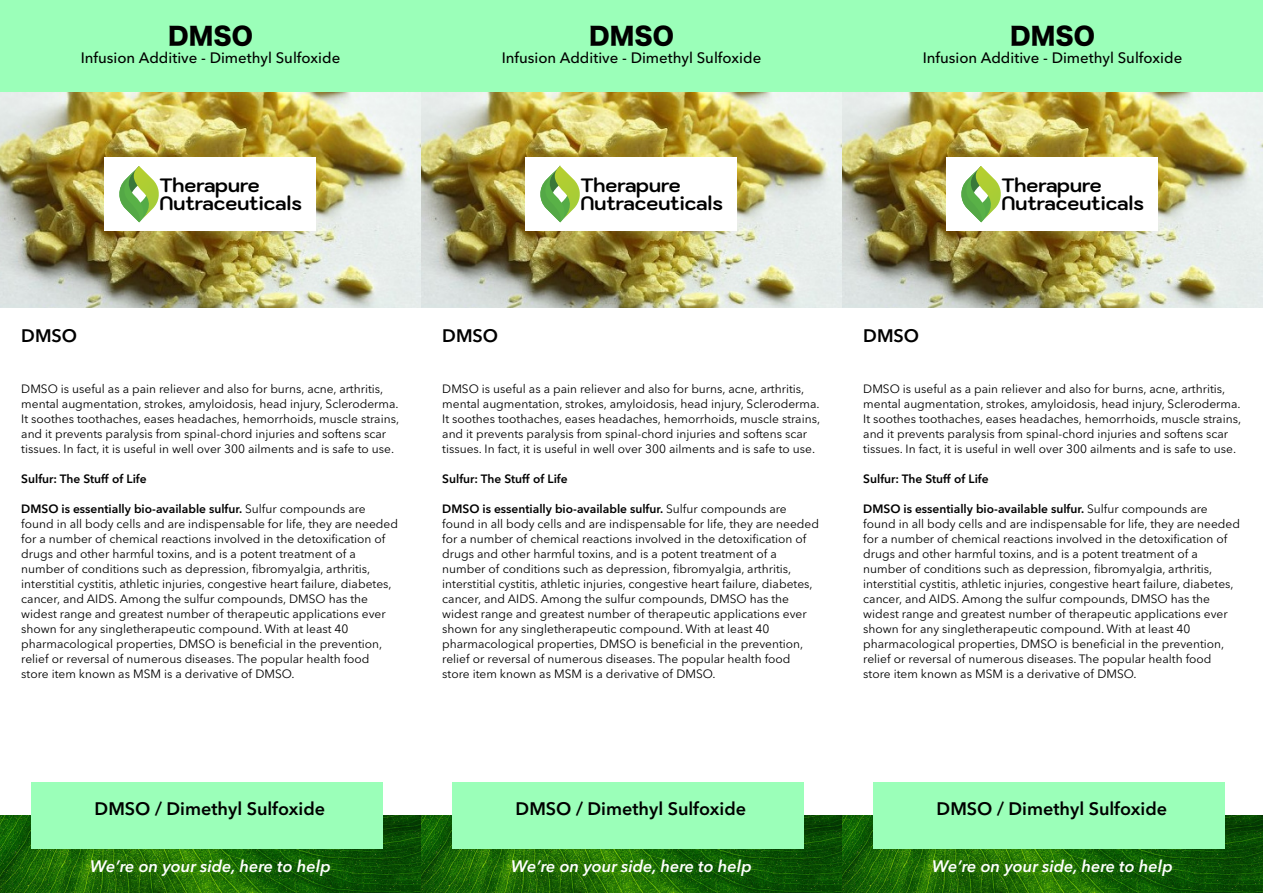
<style>
.page{position:relative;width:1263px;height:893px;background:#fff}
.page>*{position:absolute;margin:0;border:0;box-sizing:border-box;transform-origin:0 0}
.t1{font:24px "Hiragino Sans W8";color:#000}
.t2{font:700 19.35px/18.1px "Kodchasan";color:#000}
.t3{font:600 18px "Avenir Next LT Pro";color:#000}
.t4{font:italic 600 16.5px "Avenir Next LT Pro";color:#fff}
.t5{font:500 15px "Avenir Next LT Pro";color:#000}
.t6{font:12px/15px "Avenir Next LT Pro";color:#000}
.t7{font:600 12px "Avenir Next LT Pro";color:#000}
.s1{font-weight:600}
</style>
<div class="page">
<img style="left:0;top:92px;width:1263px;height:216px">
<div style="left:0;top:0;width:421px;height:92px;background:#9bffb9"></div>
<div style="left:105px;top:157px;width:211px;height:74px;background:#fff"></div>
<svg style="left:119px;top:166px;width:40px;height:56px"></svg>
<img style="left:0;top:816px;width:1263px;height:77px">
<div style="left:31px;top:783px;width:352px;height:66px;background:#9bffb9"></div>
<div style="left:421px;top:0;width:421px;height:92px;background:#9bffb9"></div>
<div style="left:526px;top:157px;width:211px;height:74px;background:#fff"></div>
<svg style="left:540px;top:166px;width:40px;height:56px"></svg>
<div style="left:452px;top:783px;width:352px;height:66px;background:#9bffb9"></div>
<div style="left:842px;top:0;width:421px;height:92px;background:#9bffb9"></div>
<div style="left:947px;top:157px;width:211px;height:74px;background:#fff"></div>
<svg style="left:961px;top:166px;width:40px;height:56px"></svg>
<div style="left:873px;top:783px;width:352px;height:66px;background:#9bffb9"></div>
<p class="t1" style="left:168px;top:23px;width:86px">DMSO</p>
<p class="t1" style="left:589px;top:23px;width:86px">DMSO</p>
<p class="t1" style="left:1010px;top:23px;width:86px">DMSO</p>
<p class="t5" style="left:81px;top:48px;width:261px">Infusion Additive - Dimethyl Sulfoxide</p>
<p class="t5" style="left:502px;top:48px;width:261px">Infusion Additive - Dimethyl Sulfoxide</p>
<p class="t5" style="left:923px;top:48px;width:261px">Infusion Additive - Dimethyl Sulfoxide</p>
<p class="t2" style="left:159px;top:176px;width:144px">Therapure<br>Nutraceuticals</p>
<p class="t2" style="left:580px;top:176px;width:144px">Therapure<br>Nutraceuticals</p>
<p class="t2" style="left:1001px;top:176px;width:144px">Therapure<br>Nutraceuticals</p>
<p class="t3" style="left:21px;top:325px;width:57px">DMSO</p>
<p class="t6" style="left:21px;top:381px;width:379px">DMSO is useful as a pain reliever and also for burns, acne, arthritis, mental augmentation, strokes, amyloidosis, head injury, Scleroderma.<br>It soothes toothaches, eases headaches, hemorrhoids, muscle strains, and it prevents paralysis from spinal-chord injuries and softens scar tissues. In fact, it is useful in well over 300 ailments and is safe to use.</p>
<p class="t7" style="left:21px;top:471px;width:127px">Sulfur: The Stuff of Life</p>
<p class="t6" style="left:21px;top:501px;width:378px"><span class="s1">DMSO is essentially bio-available sulfur.</span> Sulfur compounds are found in all body cells and are indispensable for life, they are needed for a number of chemical reactions involved in the detoxification of drugs and other harmful toxins, and is a potent treatment of a number of conditions such as depression, fibromyalgia, arthritis, interstitial cystitis, athletic injuries, congestive heart failure, diabetes, cancer, and AIDS. Among the sulfur compounds, DMSO has the widest range and greatest number of therapeutic applications ever shown for any singletherapeutic compound. With at least 40 pharmacological properties, DMSO is beneficial in the prevention, relief or reversal of numerous diseases. The popular health food store item known as MSM is a derivative of DMSO.</p>
<p class="t3" style="left:442px;top:325px;width:57px">DMSO</p>
<p class="t6" style="left:442px;top:381px;width:379px">DMSO is useful as a pain reliever and also for burns, acne, arthritis, mental augmentation, strokes, amyloidosis, head injury, Scleroderma.<br>It soothes toothaches, eases headaches, hemorrhoids, muscle strains, and it prevents paralysis from spinal-chord injuries and softens scar tissues. In fact, it is useful in well over 300 ailments and is safe to use.</p>
<p class="t7" style="left:442px;top:471px;width:127px">Sulfur: The Stuff of Life</p>
<p class="t6" style="left:442px;top:501px;width:378px"><span class="s1">DMSO is essentially bio-available sulfur.</span> Sulfur compounds are found in all body cells and are indispensable for life, they are needed for a number of chemical reactions involved in the detoxification of drugs and other harmful toxins, and is a potent treatment of a number of conditions such as depression, fibromyalgia, arthritis, interstitial cystitis, athletic injuries, congestive heart failure, diabetes, cancer, and AIDS. Among the sulfur compounds, DMSO has the widest range and greatest number of therapeutic applications ever shown for any singletherapeutic compound. With at least 40 pharmacological properties, DMSO is beneficial in the prevention, relief or reversal of numerous diseases. The popular health food store item known as MSM is a derivative of DMSO.</p>
<p class="t3" style="left:863px;top:325px;width:57px">DMSO</p>
<p class="t6" style="left:863px;top:381px;width:379px">DMSO is useful as a pain reliever and also for burns, acne, arthritis, mental augmentation, strokes, amyloidosis, head injury, Scleroderma.<br>It soothes toothaches, eases headaches, hemorrhoids, muscle strains, and it prevents paralysis from spinal-chord injuries and softens scar tissues. In fact, it is useful in well over 300 ailments and is safe to use.</p>
<p class="t7" style="left:863px;top:471px;width:127px">Sulfur: The Stuff of Life</p>
<p class="t6" style="left:863px;top:501px;width:378px"><span class="s1">DMSO is essentially bio-available sulfur.</span> Sulfur compounds are found in all body cells and are indispensable for life, they are needed for a number of chemical reactions involved in the detoxification of drugs and other harmful toxins, and is a potent treatment of a number of conditions such as depression, fibromyalgia, arthritis, interstitial cystitis, athletic injuries, congestive heart failure, diabetes, cancer, and AIDS. Among the sulfur compounds, DMSO has the widest range and greatest number of therapeutic applications ever shown for any singletherapeutic compound. With at least 40 pharmacological properties, DMSO is beneficial in the prevention, relief or reversal of numerous diseases. The popular health food store item known as MSM is a derivative of DMSO.</p>
<p class="t3" style="left:95px;top:798px;width:232px">DMSO / Dimethyl Sulfoxide</p>
<p class="t4" style="left:90px;top:857px;width:242px">We’re on your side, here to help</p>
<p class="t3" style="left:516px;top:798px;width:232px">DMSO / Dimethyl Sulfoxide</p>
<p class="t4" style="left:511px;top:857px;width:242px">We’re on your side, here to help</p>
<p class="t3" style="left:936px;top:798px;width:232px">DMSO / Dimethyl Sulfoxide</p>
<p class="t4" style="left:932px;top:857px;width:242px">We’re on your side, here to help</p>
</div>
